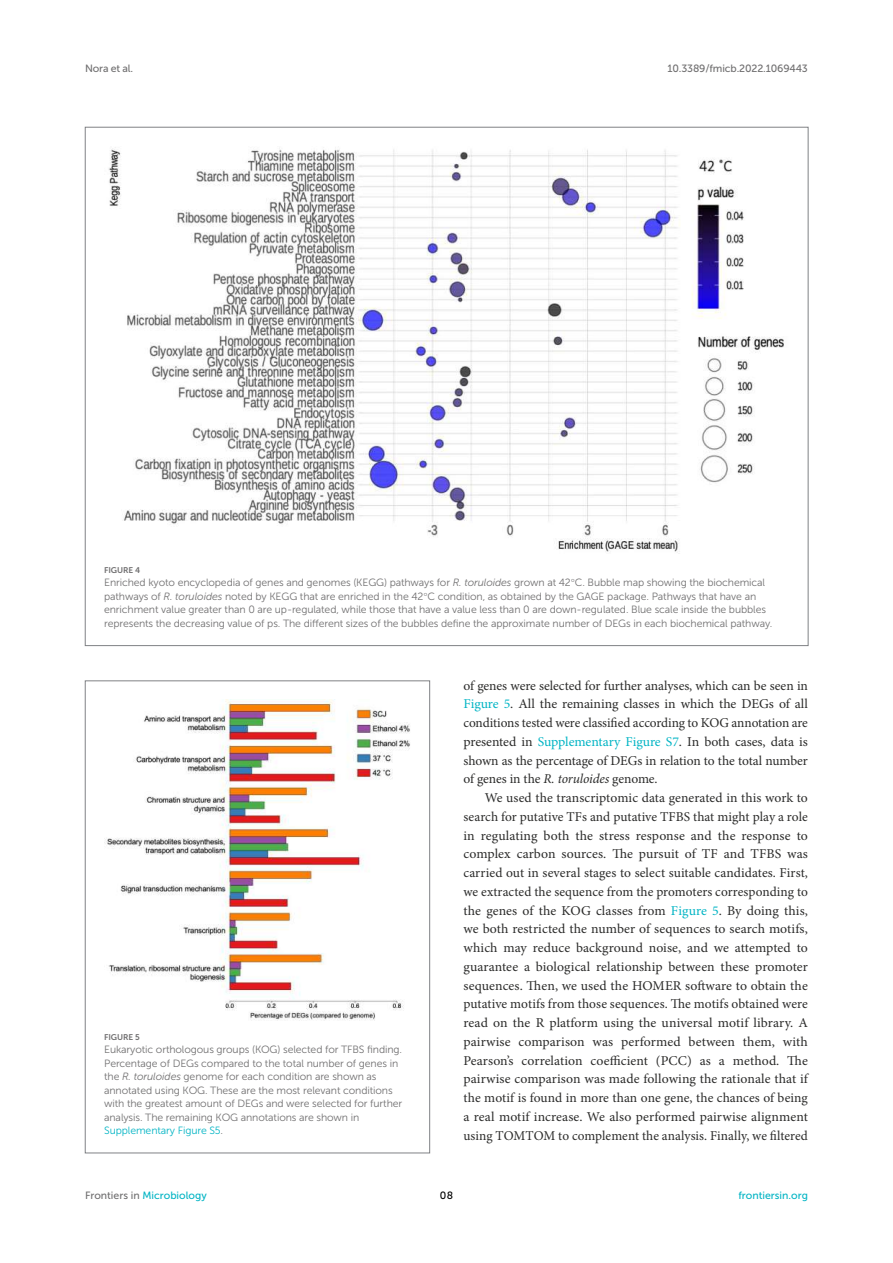
<style>
.page{position:relative;width:893px;height:1263px;background:#fff}
.page>*{position:absolute;margin:0;border:0;box-sizing:border-box;transform-origin:0 0}
.t1{font:13.5px/18.8px "Minion Pro";color:#2b2b2a;text-align:justify}
.t2{font:10.5px/13.5px "Museo Sans 300";letter-spacing:-.01em;color:#706f70}
.t3{font:10.5px "Museo Sans 500";color:#00b4c4}
.t4{font:10.5px "Museo Sans 500";letter-spacing:-.015em;color:#706f70}
.t5{font:10.5px "Museo Sans 500";color:#000}
.t6{font:8.25px "Museo Sans 700";letter-spacing:-.01em;color:#706f70}
.s1{font-style:italic}
.s2{font-family:"STIX"}
.s3{color:#00b4c4}
.s4{color:#706f70}
</style>
<div class="page">
<img style="left:108px;top:147px;width:676px;height:407px">
<img style="left:104px;top:700px;width:306px;height:321px">
<p class="t4" style="left:85px;top:63px;width:50px">Nora et al.</p>
<p class="t4" style="left:668px;top:63px;width:142px">10.3389/fmicb.2022.1069443</p>
<p class="t6" style="left:104px;top:565px;width:37px">FIGURE 4</p>
<p class="t2" style="left:104px;top:576px;width:670px">Enriched kyoto encyclopedia of genes and genomes (KEGG) pathways for <span class="s1">R. toruloides</span> grown at 42<span class="s2">°</span>C. Bubble map showing the biochemical pathways of <span class="s1">R. toruloides</span> noted by KEGG that are enriched in the 42<span class="s2">°</span>C condition, as obtained by the GAGE package. Pathways that have an enrichment value greater than 0 are up-regulated, while those that have a value less than 0 are down-regulated. Blue scale inside the bubbles represents the decreasing value of ps. The different sizes of the bubbles define the approximate number of DEGs in each biochemical pathway.</p>
<p class="t6" style="left:104px;top:1032px;width:37px">FIGURE 5</p>
<p class="t2" style="left:104px;top:1043px;width:300px">Eukaryotic orthologous groups (KOG) selected for TFBS finding.<br>Percentage of DEGs compared to the total number of genes in the <span class="s1">R. toruloides</span> genome for each condition are shown as annotated using KOG. These are the most relevant conditions with the greatest amount of DEGs and were selected for further analysis. The remaining KOG annotations are shown in <span class="s3">Supplementary Figure S5</span>.</p>
<p class="t1" style="left:463px;top:676px;width:346px">of genes were selected for further analyses, which can be seen in <span class="s3">Figure 5</span>. All the remaining classes in which the DEGs of all conditions tested were classified according to KOG annotation are presented in <span class="s3">Supplementary Figure S7</span>. In both cases, data is shown as the percentage of DEGs in relation to the total number of genes in the <span class="s1">R. toruloides</span> genome.</p>
<p class="t1" style="left:463px;top:788px;width:346px;text-indent:21px">We used the transcriptomic data generated in this work to search for putative TFs and putative TFBS that might play a role in regulating both the stress response and the response to complex carbon sources. The pursuit of TF and TFBS was carried out in several stages to select suitable candidates. First, we extracted the sequence from the promoters corresponding to the genes of the KOG classes from <span class="s3">Figure 5</span>. By doing this, we both restricted the number of sequences to search motifs, which may reduce background noise, and we attempted to guarantee a biological relationship between these promoter sequences. Then, we used the HOMER software to obtain the putative motifs from those sequences. The motifs obtained were read on the R platform using the universal motif library. A pairwise comparison was performed between them, with Pearson’s correlation coefficient (PCC) as a method. The pairwise comparison was made following the rationale that if the motif is found in more than one gene, the chances of being a real motif increase. We also performed pairwise alignment using TOMTOM to complement the analysis. Finally, we filtered</p>
<p class="t3" style="left:85px;top:1190px;width:123px"><span class="s4">Frontiers in</span> Microbiology</p>
<p class="t5" style="left:440px;top:1190px;width:15px">08</p>
<p class="t3" style="left:738px;top:1190px;width:71px">frontiersin.org</p>
</div>
